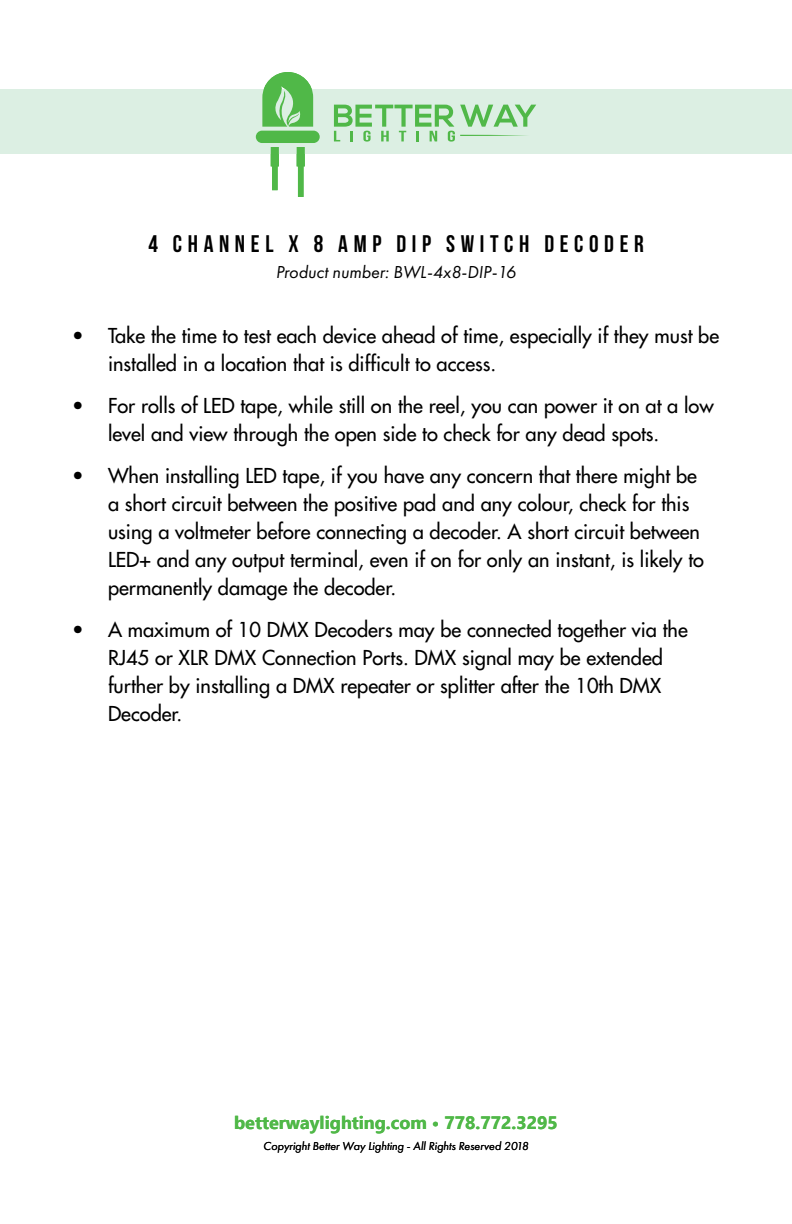
<style>
.page{position:relative;width:792px;height:1224px;background:#fff}
.page>*{position:absolute;margin:0;border:0;box-sizing:border-box;transform-origin:0 0}
.t1{font:24px "Bebas Neue";letter-spacing:.235em;color:#000}
.t2{font:20px/28px "Futura";color:#000}
.t3{font:700 18px "Ebrima";color:#50b848}
.t4{font:italic 18px "Futura PT";color:#000}
.t5{font:italic 12px "Futura PT";color:#000}
</style>
<div class="page">
<div style="left:0;top:89px;width:792px;height:65px;background:#dcefe3"></div>
<svg style="left:334px;top:105px;width:202px;height:37px"></svg>
<svg style="left:262px;top:72px;width:51px;height:55px"></svg>
<div style="left:256px;top:131px;width:64px;height:12px;background:#50b848;border-radius:6px"></div>
<div style="left:298px;top:166px;width:5px;height:30px;background:#50b848"></div>
<hr style="left:273px;top:166px;width:4px;height:24px;background:#50b848">
<div style="left:272px;top:166px;width:6px;height:24px;border:1px solid #50b848"></div>
<svg style="left:297px;top:147px;width:8px;height:19px"></svg>
<svg style="left:271px;top:147px;width:8px;height:19px"></svg>
<p class="t1" style="left:148px;top:231px;width:497px">4 CHANNEL X 8 AMP DIP SWITCH DECODER</p>
<p class="t4" style="left:276px;top:261px;width:242px">Product number: BWL-4x8-DIP-16</p>
<p class="t2" style="left:108px;top:322px;width:613px;text-indent:-36px">• Take the time to test each device ahead of time, especially if they must be installed in a location that is difficult to access.</p>
<p class="t2" style="left:108px;top:392px;width:607px;text-indent:-36px">• For rolls of LED tape, while still on the reel, you can power it on at a low level and view through the open side to check for any dead spots.</p>
<p class="t2" style="left:108px;top:462px;width:597px;text-indent:-36px">• When installing LED tape, if you have any concern that there might be a short circuit between the positive pad and any colour, check for this using a voltmeter before connecting a decoder. A short circuit between LED+ and any output terminal, even if on for only an instant, is likely to permanently damage the decoder.</p>
<p class="t2" style="left:108px;top:616px;width:581px;text-indent:-36px">• A maximum of 10 DMX Decoders may be connected together via the RJ45 or XLR DMX Connection Ports. DMX signal may be extended further by installing a DMX repeater or splitter after the 10th DMX Decoder.</p>
<p class="t3" style="left:234px;top:1109px;width:325px">betterwaylighting.com • 778.772.3295</p>
<p class="t5" style="left:263px;top:1139px;width:267px">Copyright Better Way Lighting - All Rights Reserved 2018</p>
</div>
